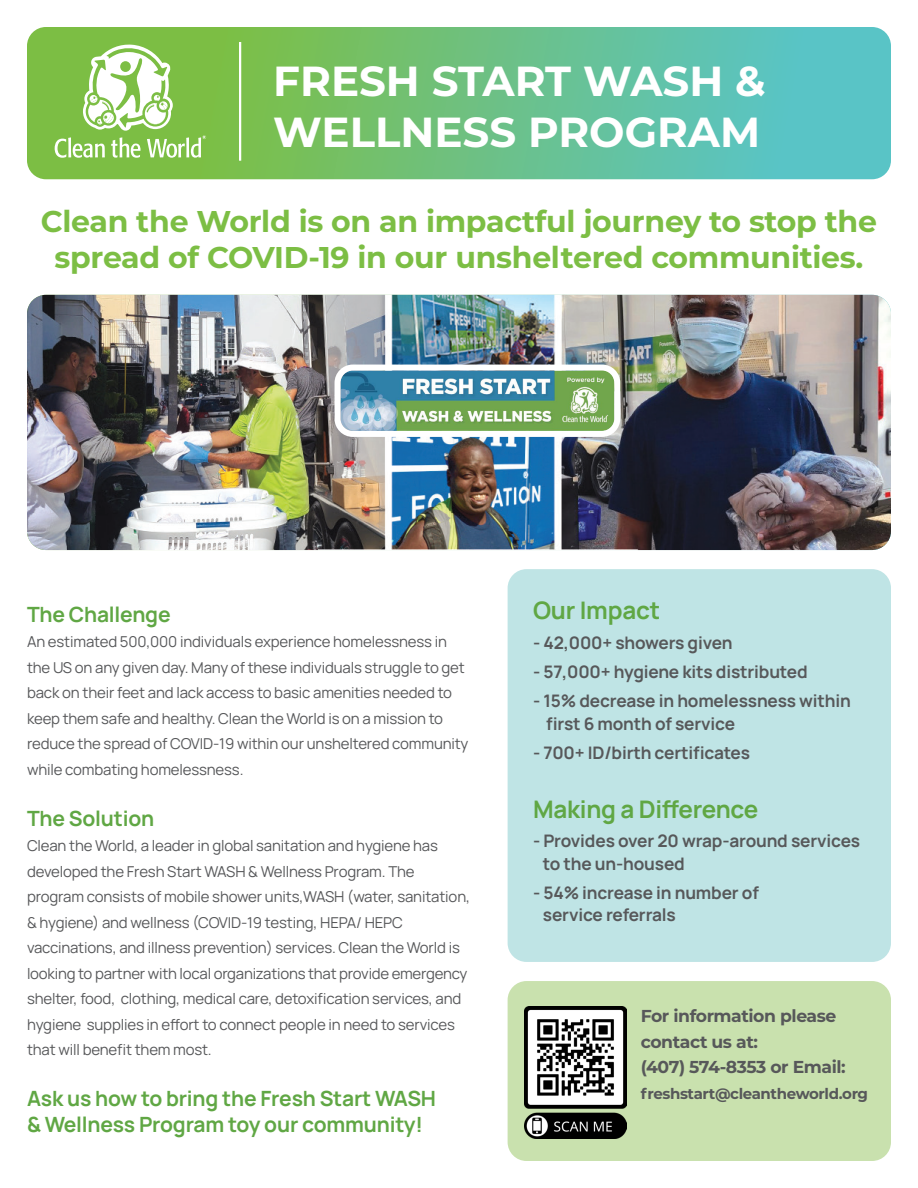
<style>
.page{position:relative;width:918px;height:1188px;background:#fff}
.page>*{position:absolute;margin:0;border:0;box-sizing:border-box;transform-origin:0 0}
.t1{font:700 42px/50.4px "Montserrat";color:#fff}
.t2{font:700 30px/36px "Montserrat";letter-spacing:-.01em;color:#7cbe44;text-align:center}
.t3{font:700 24.15px "Manrope";letter-spacing:-.01em;color:#60a744}
.t4{font:700 21px/25.5px "Manrope";letter-spacing:-.01em;color:#60a744}
.t5{font:700 17.25px/22.4px "Manrope";letter-spacing:-.01em;color:#57585a}
.t6{font:700 17.25px/25.5px "Montserrat";letter-spacing:-.025em;color:#57585a}
.t7{font:15px/25.5px "Manrope";letter-spacing:-.01em;color:#57585a}
.t8{font:700 15px "Montserrat";letter-spacing:-.025em;color:#57585a}
</style>
<div class="page">
<div style="left:508px;top:569px;width:383px;height:393px;background:#bfe4e5;border-radius:19px"></div>
<svg style="left:27px;top:27px;width:864px;height:152px;background:#6ac188"></svg>
<svg style="left:55px;top:44px;width:151px;height:114px"></svg>
<hr style="left:239px;top:42px;width:2px;height:119px;background:#fff">
<div style="left:508px;top:981px;width:383px;height:180px;background:#c9e1ae;border-radius:19px"></div>
<img style="left:525px;top:1007px;width:101px;height:132px">
<img style="left:27px;top:295px;width:864px;height:255px">
<img style="left:342px;top:372px;width:271px;height:58px">
<div style="left:335px;top:365px;width:285px;height:72px;border:6px solid #fff;border-radius:15px"></div>
<p class="t1" style="left:273px;top:54px;width:494px">FRESH START WASH &amp;<br>WELLNESS PROGRAM</p>
<p class="t2" style="left:41px;top:201px;width:838px">Clean the World is on an impactful journey to stop the spread of COVID-19 in our unsheltered communities.</p>
<p class="t4" style="left:27px;top:600px;width:145px">The Challenge</p>
<p class="t7" style="left:27px;top:628px;width:443px">An estimated 500,000 individuals experience homelessness in the US on any given day. Many of these individuals struggle to get back on their feet and lack access to basic amenities needed to keep them safe and healthy. Clean the World is on a mission to reduce the spread of COVID-19 within our unsheltered community while combating homelessness.</p>
<p class="t4" style="left:27px;top:804px;width:129px">The Solution</p>
<p class="t7" style="left:27px;top:832px;width:413px">Clean the World, a leader in global sanitation and hygiene has</p>
<p class="t7" style="left:27px;top:858px;width:389px">developed the Fresh Start WASH &amp; Wellness Program. The</p>
<p class="t7" style="left:27px;top:883px;width:445px">program consists of mobile shower units,WASH (water, sanitation,</p>
<p class="t7" style="left:27px;top:909px;width:377px">&amp; hygiene) and wellness (COVID-19 testing, HEPA/ HEPC</p>
<p class="t7" style="left:27px;top:934px;width:442px">vaccinations, and illness prevention) services. Clean the World is looking to partner with local organizations that provide emergency shelter, food, clothing, medical care, detoxification services, and hygiene supplies in effort to connect people in need to services that will benefit them most.</p>
<p class="t4" style="left:27px;top:1085px;width:411px">Ask us how to bring the Fresh Start WASH &amp; Wellness Program toy our community!</p>
<p class="t3" style="left:533px;top:594px;width:129px">Our Impact</p>
<p class="t5" style="left:533px;top:631px;width:201px">- 42,000+ showers given</p>
<p class="t5" style="left:533px;top:660px;width:276px">- 57,000+ hygiene kits distributed</p>
<p class="t5" style="left:546px;top:689px;width:306px;text-indent:-13px">- 15% decrease in homelessness within first 6 month of service</p>
<p class="t5" style="left:533px;top:741px;width:219px">- 700+ ID/birth certificates</p>
<p class="t3" style="left:533px;top:792px;width:227px">Making a Difference</p>
<p class="t5" style="left:543px;top:829px;width:319px;text-indent:-10px">- Provides over 20 wrap-around services to the un-housed</p>
<p class="t5" style="left:543px;top:881px;width:218px;text-indent:-10px">- 54% increase in number of service referrals</p>
<p class="t6" style="left:641px;top:1003px;width:207px">For information please contact us at:<br>(407) 574-8353 or Email:</p>
<p class="t8" style="left:641px;top:1083px;width:229px">freshstart@cleantheworld.org</p>
</div>
